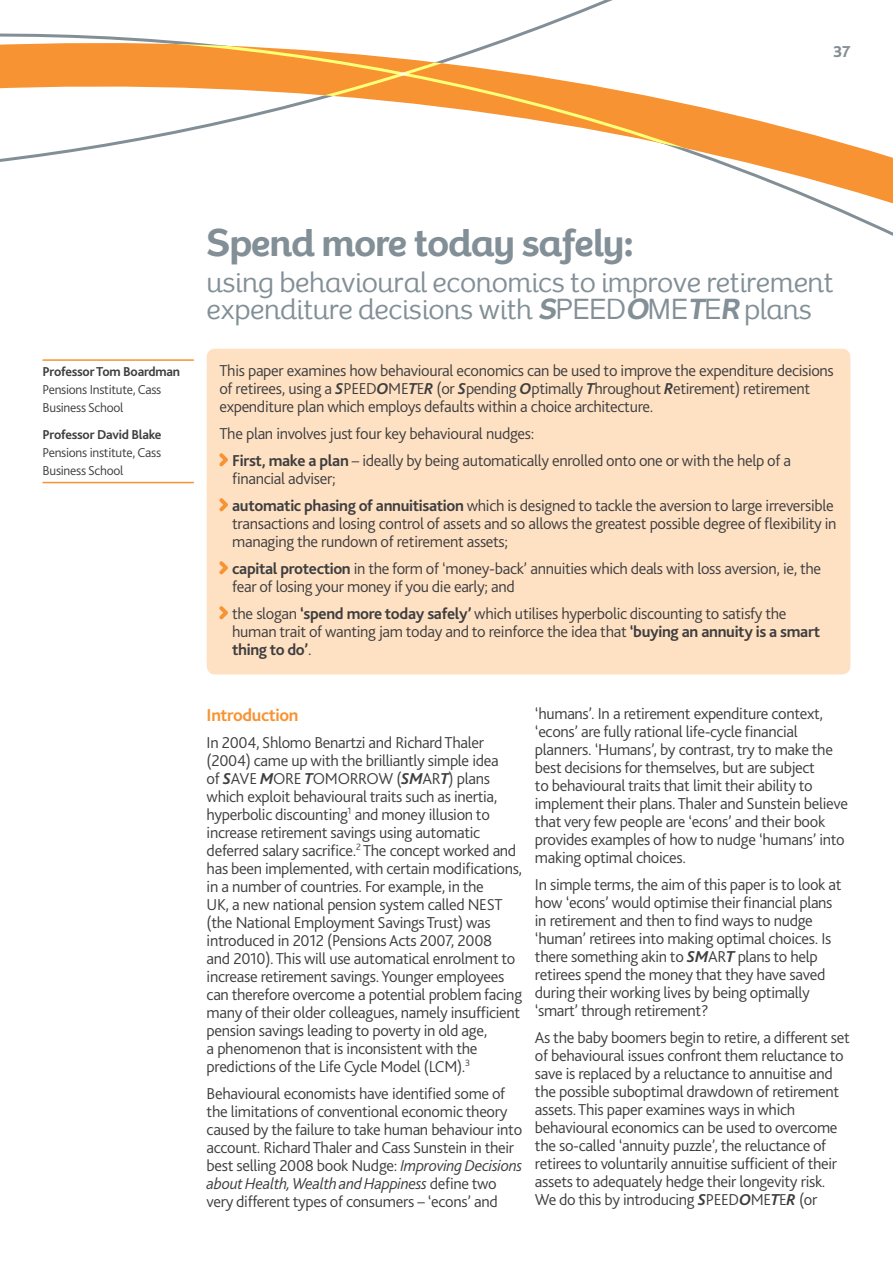
<style>
.page{position:relative;width:893px;height:1263px;background:#fff}
.page>*{position:absolute;margin:0;border:0;box-sizing:border-box;transform-origin:0 0}
.Heading_1{font:700 36px "Exuberance Primary";letter-spacing:-.02em;color:#828f96}
.Heading_1-2{font:27px/27px "Exuberance Primary";letter-spacing:-.02em;color:#828f96}
.Heading_2{font:700 18px "Bliss 2";letter-spacing:-.02em;color:#f79332}
.Body_copy{font:300 16.5px/18px "Bliss 2";letter-spacing:-.02em;color:#3e3e3f}
.Bullet{font:300 16.5px/18px "Bliss 2";letter-spacing:-.02em;color:#3e3e3f}
.t1{font:800 16.5px "Bliss 2";color:#828f96}
.Author_details{font:300 13.5px/18px "Bliss 2";letter-spacing:-.02em;color:#3e3e3f}
.Body_copy-2{font:700 13.5px "Bliss 2";letter-spacing:-.02em;color:#3e3e3f}
.s1{font-weight:700}
.s2{font-weight:700;font-style:italic}
.s3{font-style:italic}
</style>
<div class="page">
<svg style="left:0;top:32px;width:893px;height:204px"></svg>
<hr style="left:43px;top:359px;width:151px;height:2px;background:#f79332">
<hr style="left:43px;top:482px;width:151px;height:1px;background:#f79332">
<div style="left:207px;top:349px;width:643px;height:325px;background:#fee0c3;border-radius:9px"></div>
<svg style="left:219px;top:453px;width:9px;height:13px"></svg>
<svg style="left:219px;top:498px;width:9px;height:13px"></svg>
<svg style="left:219px;top:561px;width:9px;height:13px"></svg>
<svg style="left:219px;top:606px;width:9px;height:13px"></svg>
<p class="t1" style="left:833px;top:42px;width:19px">37</p>
<p class="Body_copy-2" style="left:43px;top:363px;width:139px">Professor Tom Boardman</p>
<p class="Author_details" style="left:43px;top:380px;width:120px">Pensions Institute, Cass<br>Business School</p>
<p class="Body_copy-2" style="left:43px;top:426px;width:120px">Professor David Blake</p>
<p class="Author_details" style="left:43px;top:443px;width:120px">Pensions institute, Cass<br>Business School</p>
<p class="Heading_1" style="left:207px;top:220px;width:429px">Spend more today safely:</p>
<p class="Heading_1-2" style="left:207px;top:269px;width:628px">using behavioural economics to improve retirement expenditure decisions with <span class="s1">S</span>PEED<span class="s1">O</span>ME<span class="s1">T</span>E<span class="s1">R</span> plans</p>
<p class="Body_copy" style="left:219px;top:361px;width:616px">This paper examines how behavioural economics can be used to improve the expenditure decisions of retirees, using a <span class="s2">S</span>PEED<span class="s2">O</span>ME<span class="s2">T</span>E<span class="s2">R</span> (or <span class="s2">S</span>pending <span class="s2">O</span>ptimally <span class="s2">T</span>hroughout <span class="s2">R</span>etirement) retirement expenditure plan which employs defaults within a choice architecture.</p>
<p class="Body_copy" style="left:219px;top:424px;width:316px">The plan involves just four key behavioural nudges:</p>
<p class="Bullet" style="left:232px;top:451px;width:560px"><span class="s1">First, make a plan</span> – ideally by being automatically enrolled onto one or with the help of a financial adviser;</p>
<p class="Bullet" style="left:232px;top:496px;width:606px"><span class="s1">automatic phasing of annuitisation</span> which is designed to tackle the aversion to large irreversible transactions and losing control of assets and so allows the greatest possible degree of flexibility in managing the rundown of retirement assets;</p>
<p class="Bullet" style="left:232px;top:559px;width:590px"><span class="s1">capital protection</span> in the form of ‘money-back’ annuities which deals with loss aversion, ie, the fear of losing your money if you die early; and</p>
<p class="Bullet" style="left:232px;top:604px;width:589px">the slogan <span class="s1">‘spend more today safely’</span> which utilises hyperbolic discounting to satisfy the human trait of wanting jam today and to reinforce the idea that <span class="s1">‘buying an annuity is a smart thing to do’</span>.</p>
<p class="Heading_2" style="left:207px;top:703px;width:93px">Introduction</p>
<p class="Body_copy" style="left:207px;top:733px;width:317px">In 2004, Shlomo Benartzi and Richard Thaler (2004) came up with the brilliantly simple idea<br>of <span class="s2">S</span>AVE <span class="s2">M</span>ORE <span class="s2">T</span>OMORROW (<span class="s2">SM</span>AR<span class="s2">T</span>) plans which exploit behavioural traits such as inertia, hyperbolic discounting<sup>1</sup> and money illusion to increase retirement savings using automatic deferred salary sacrifice.<sup>2</sup> The concept worked and has been implemented, with certain modifications, in a number of countries. For example, in the<br>UK, a new national pension system called NEST (the National Employment Savings Trust) was introduced in 2012 (Pensions Acts 2007, 2008<br>and 2010). This will use automatical enrolment to increase retirement savings. Younger employees can therefore overcome a potential problem facing many of their older colleagues, namely insufficient pension savings leading to poverty in old age,<br>a phenomenon that is inconsistent with the predictions of the Life Cycle Model (LCM).<sup>3</sup></p>
<p class="Body_copy" style="left:207px;top:1084px;width:317px">Behavioural economists have identified some of the limitations of conventional economic theory caused by the failure to take human behaviour into account. Richard Thaler and Cass Sunstein in their best selling 2008 book Nudge: <span class="s3">Improving Decisions about Health, Wealth and Happiness</span> define two very different types of consumers – ‘econs’ and</p>
<p class="Body_copy" style="left:535px;top:704px;width:315px">‘humans’. In a retirement expenditure context, ‘econs’ are fully rational life-cycle financial planners. ‘Humans’, by contrast, try to make the best decisions for themselves, but are subject<br>to behavioural traits that limit their ability to implement their plans. Thaler and Sunstein believe that very few people are ‘econs’ and their book provides examples of how to nudge ‘humans’ into making optimal choices.</p>
<p class="Body_copy" style="left:535px;top:875px;width:308px">In simple terms, the aim of this paper is to look at how ‘econs’ would optimise their financial plans in retirement and then to find ways to nudge ‘human’ retirees into making optimal choices. Is there something akin to <span class="s2">SM</span>AR<span class="s2">T</span> plans to help retirees spend the money that they have saved during their working lives by being optimally ‘smart’ through retirement?</p>
<p class="Body_copy" style="left:535px;top:1028px;width:316px">As the baby boomers begin to retire, a different set of behavioural issues confront them reluctance to save is replaced by a reluctance to annuitise and the possible suboptimal drawdown of retirement assets. This paper examines ways in which behavioural economics can be used to overcome the so-called ‘annuity puzzle’, the reluctance of retirees to voluntarily annuitise sufficient of their assets to adequately hedge their longevity risk.<br>We do this by introducing <span class="s2">S</span>PEED<span class="s2">O</span>ME<span class="s2">T</span>E<span class="s2">R</span> (or</p>
</div>
